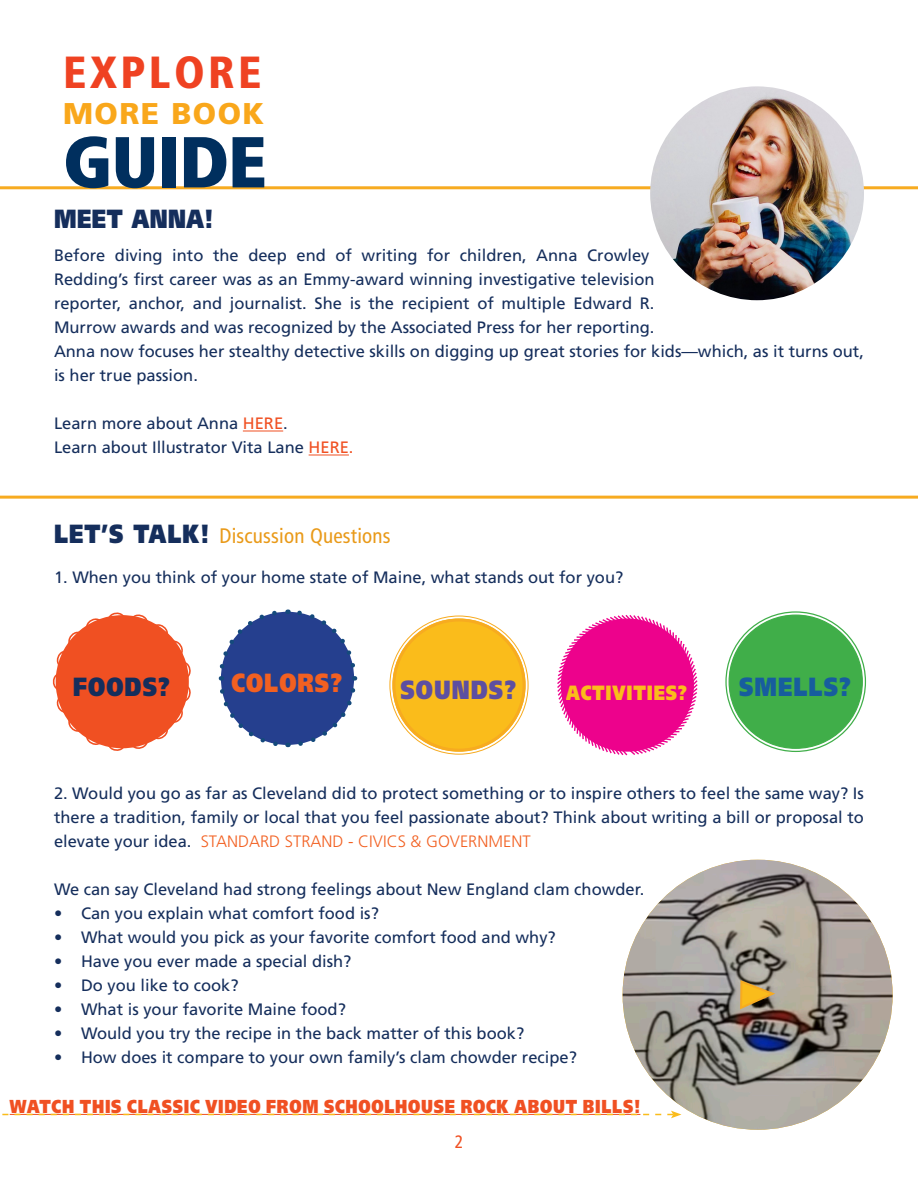
<style>
.page{position:relative;width:918px;height:1188px;background:#fff}
.page>*{position:absolute;margin:0;border:0;box-sizing:border-box;transform-origin:0 0}
.t1{font:900 condensed 72px "Frutiger";letter-spacing:-.01em;color:#002f5e}
.t2{font:900 condensed 45px "Frutiger";letter-spacing:.075em;color:#ef4222}
.t3{font:900 30px "Frutiger";letter-spacing:.05em;color:#f9a71b}
.t4{font:900 26.25px "Frutiger";letter-spacing:.025em;color:#152e5c;scale:.8 1}
.t5{font:900 26.25px "Frutiger";letter-spacing:.05em;color:#f26021;scale:.8 1}
.t6{font:900 26.25px "Frutiger";letter-spacing:.05em;color:#5d4fa1;scale:.8 1}
.t7{font:900 26.25px "Frutiger";letter-spacing:.05em;color:#175d9e;scale:.8 1}
.t8{font:condensed 21px "Frutiger";letter-spacing:.01em;color:#e99a19}
.t9{font:900 20.7px "Frutiger";letter-spacing:.05em;color:#fabc1b;scale:.8 1}
.t10{font:900 18.75px "Frutiger";letter-spacing:.05em;color:#f05022;scale:.8 1}
.t11{font:condensed 18px "Frutiger";color:#f05022}
.t12{font:16.5px/24px "Frutiger";color:#152e5c}
.s1{color:#f05022}
.s2{font-weight:900;font-stretch:normal;font-size:26.25px;color:#152e5c}
.s3{font-weight:300;color:#f26021}
</style>
<div class="page">
<hr style="left:243px;top:431px;width:40px;height:1px;background:#f05022">
<hr style="left:309px;top:455px;width:40px;height:1px;background:#f05022">
<hr style="left:0;top:186px;width:918px;height:3px;background:#f7ab20">
<img style="left:650px;top:86px;width:214px;height:214px;border-radius:107px">
<hr style="left:0;top:496px;width:918px;height:3px;background:#f7ab20">
<svg style="left:53px;top:612px;width:138px;height:139px"></svg>
<svg style="left:218px;top:609px;width:140px;height:139px"></svg>
<div style="left:392px;top:619px;width:134px;height:133px;background:#fabc1b;border-radius:50%"></div>
<div style="left:392px;top:619px;width:134px;height:133px;border:3px solid #f7ab20;border-radius:50%"></div>
<svg style="left:557px;top:615px;width:141px;height:141px"></svg>
<svg style="left:728px;top:614px;width:136px;height:136px"></svg>
<img style="left:623px;top:860px;width:270px;height:270px;border-radius:135px">
<svg style="left:2px;top:1111px;width:679px;height:7px"></svg>
<svg style="left:739px;top:979px;width:36px;height:32px"></svg>
<p class="t2" style="left:63px;top:46px;width:200px">EXPLORE</p>
<p class="t3" style="left:63px;top:96px;width:203px">MORE BOOK</p>
<p class="t1" style="left:63px;top:118px;width:205px">GUIDE</p>
<p class="t4" style="left:54px;top:202px;width:201px">MEET ANNA!</p>
<p class="t12" style="left:54px;top:243px;width:812px">Before diving into the deep end of writing for children, Anna Crowley<br>Redding’s first career was as an Emmy-award winning investigative television<br>reporter, anchor, and journalist. She is the recipient of multiple Edward R.<br>Murrow awards and was recognized by the Associated Press for her reporting.<br>Anna now focuses her stealthy detective skills on digging up great stories for kids—which, as it turns out, is her true passion.</p>
<p class="t12" style="left:54px;top:411px;width:235px">Learn more about Anna <span class="s1">HERE</span>.</p>
<p class="t12" style="left:54px;top:435px;width:301px">Learn about Illustrator Vita Lane <span class="s1">HERE.</span></p>
<p class="t8" style="left:54px;top:523px;width:338px"><span class="s2">LET’S TALK!</span> Discussion Questions</p>
<p class="t12" style="left:54px;top:565px;width:571px">1. When you think of your home state of Maine, what stands out for you?</p>
<p class="t4" style="left:73px;top:670px;width:123px">FOODS?</p>
<p class="t5" style="left:231px;top:666px;width:140px">COLORS?</p>
<p class="t6" style="left:400px;top:674px;width:146px">SOUNDS?</p>
<p class="t9" style="left:566px;top:680px;width:153px">ACTIVITIES?</p>
<p class="t7" style="left:739px;top:671px;width:142px">SMELLS?</p>
<p class="t12" style="left:54px;top:781px;width:811px;text-align:justify">2. Would you go as far as Cleveland did to protect something or to inspire others to feel the same way? Is there a tradition, family or local that you feel passionate about? Think about writing a bill or proposal to elevate your idea. <span class="s3">STANDARD STRAND - CIVICS &amp; GOVERNMENT</span></p>
<p class="t12" style="left:54px;top:877px;width:592px">We can say Cleveland had strong feelings about New England clam chowder.</p>
<p class="t12" style="left:54px;top:901px;width:326px">• Can you explain what comfort food is?</p>
<p class="t12" style="left:54px;top:925px;width:503px">• What would you pick as your favorite comfort food and why?</p>
<p class="t12" style="left:54px;top:949px;width:299px">• Have you ever made a special dish?</p>
<p class="t12" style="left:54px;top:973px;width:186px">• Do you like to cook?</p>
<p class="t12" style="left:54px;top:997px;width:293px">• What is your favorite Maine food?</p>
<p class="t12" style="left:54px;top:1021px;width:472px">• Would you try the recipe in the back matter of this book?</p>
<p class="t12" style="left:54px;top:1045px;width:524px">• How does it compare to your own family’s clam chowder recipe?</p>
<p class="t10" style="left:10px;top:1095px;width:790px">WATCH THIS CLASSIC VIDEO FROM SCHOOLHOUSE ROCK ABOUT BILLS!</p>
<p class="t11" style="left:455px;top:1131px;width:10px">2</p>
</div>
